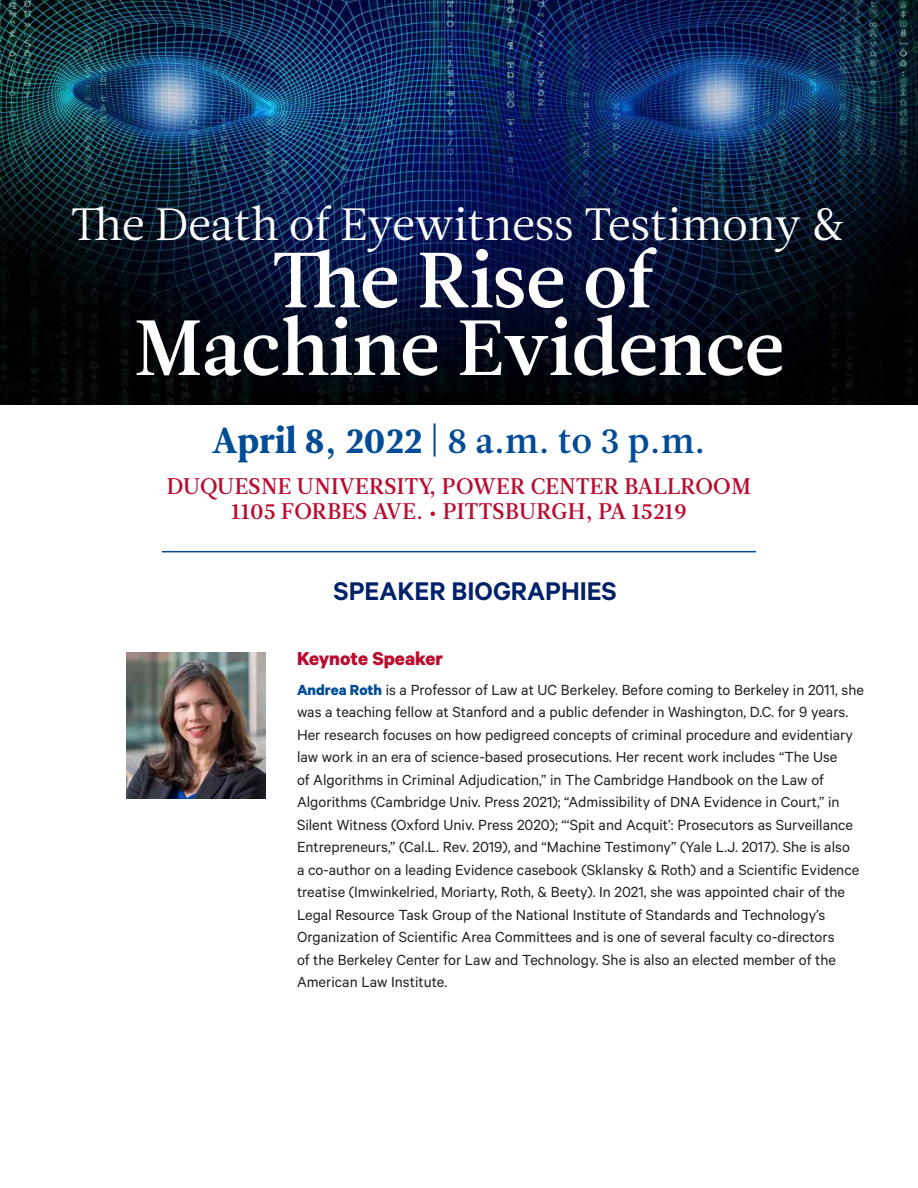
<style>
.page{position:relative;width:918px;height:1188px;background:#fff}
.page>*{position:absolute;margin:0;border:0;box-sizing:border-box;transform-origin:0 0}
.t1{font:78px/67.7px "Leitura News Roman 3";color:#fff;text-align:center}
.t2{font:45.15px "Leitura News Roman 1";color:#fff}
.t3{font:36px "Leitura News Roman 4";color:#004c97}
.t4{font:600 28.8px "Calibre";color:#012169}
.t5{font:22.65px/25.5px "Leitura News Roman 3";letter-spacing:.015em;color:#ba0c2f;text-align:center}
.t6{font:700 21px "Calibre";color:#ba0c2f}
.t7{font:16.5px/22.5px "Calibre";color:#231f20}
.s1{font-family:"Leitura News Roman 3"}
.s2{font-weight:700;color:#004c97}
</style>
<div class="page">
<img style="left:0;top:0;width:918px;height:405px">
<hr style="left:162px;top:551px;width:594px;height:1px;background:#004c97">
<img style="left:126px;top:652px;width:140px;height:146px">
<h2 class="t2" style="left:71px;top:198px;width:777px">The Death of Eyewitness Testimony &amp;</h2>
<h1 class="t1" style="left:134px;top:248px;width:652px">The Rise of<br>Machine Evidence</h1>
<h3 class="t3" style="left:212px;top:419px;width:495px">April 8, 2022 | <span class="s1">8 a.m. to 3 p.m.</span></h3>
<h3 class="t5" style="left:167px;top:474px;width:586px">DUQUESNE UNIVERSITY, POWER CENTER BALLROOM<br>1105 FORBES AVE. • PITTSBURGH, PA 15219</h3>
<h3 class="t4" style="left:334px;top:574px;width:285px">SPEAKER BIOGRAPHIES</h3>
<p class="t6" style="left:297px;top:646px;width:148px">Keynote Speaker</p>
<p class="t7" style="left:297px;top:678px;width:569px"><span class="s2">Andrea Roth</span> is a Professor of Law at UC Berkeley. Before coming to Berkeley in 2011, she was a teaching fellow at Stanford and a public defender in Washington, D.C. for 9 years.<br>Her research focuses on how pedigreed concepts of criminal procedure and evidentiary law work in an era of science-based prosecutions. Her recent work includes “The Use<br>of Algorithms in Criminal Adjudication,” in The Cambridge Handbook on the Law of Algorithms (Cambridge Univ. Press 2021); “Admissibility of DNA Evidence in Court,” in Silent Witness (Oxford Univ. Press 2020); “‘Spit and Acquit’: Prosecutors as Surveillance Entrepreneurs,” (Cal.L. Rev. 2019), and “Machine Testimony” (Yale L.J. 2017). She is also<br>a co-author on a leading Evidence casebook (Sklansky &amp; Roth) and a Scientific Evidence treatise (Imwinkelried, Moriarty, Roth, &amp; Beety). In 2021, she was appointed chair of the Legal Resource Task Group of the National Institute of Standards and Technology’s Organization of Scientific Area Committees and is one of several faculty co-directors<br>of the Berkeley Center for Law and Technology. She is also an elected member of the American Law Institute.</p>
</div>
